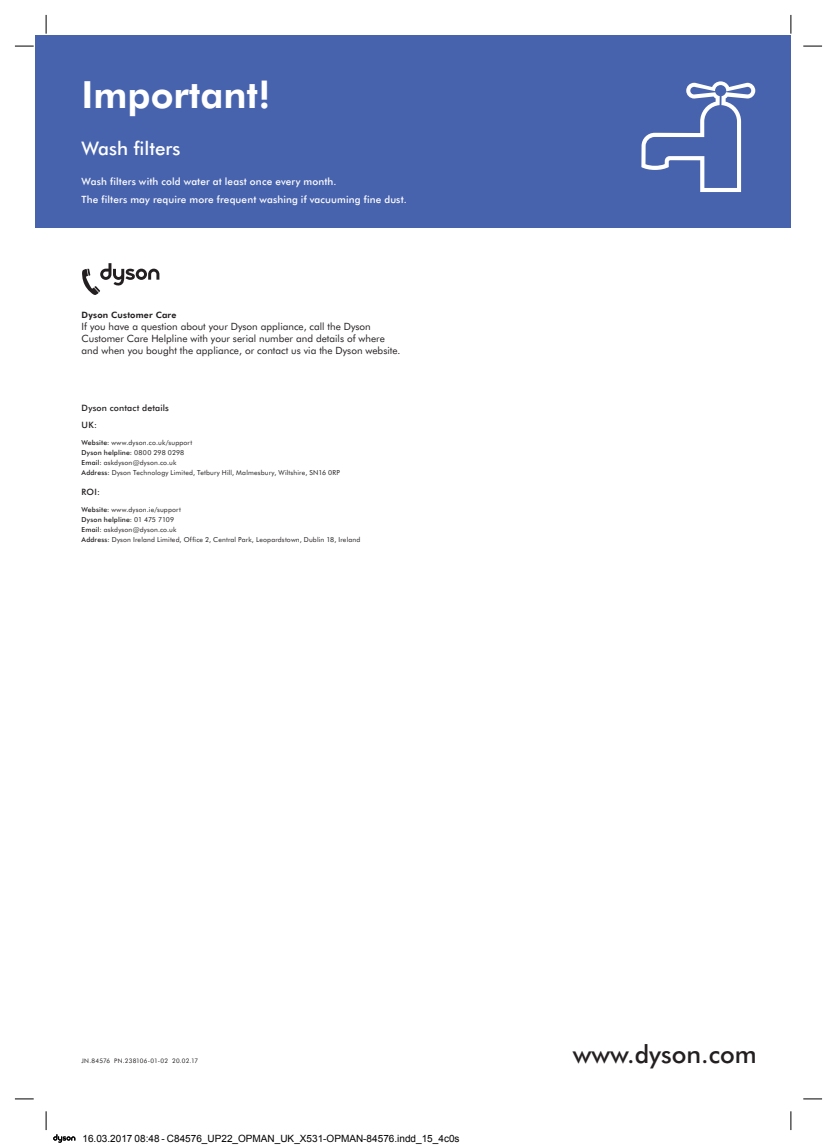
<style>
.page{position:relative;width:837px;height:1145px;background:#fff}
.page>*{position:absolute;margin:0;border:0;box-sizing:border-box;transform-origin:0 0}
.t1{font:800 37.5px "Futura BT";color:#fff}
.t2{font:500 25px "Futura BT";color:#231f20}
.t3{font:500 18.75px "Futura BT";color:#fff}
.t4{font:10px/12px "Futura BT";color:#231f20}
.t5{font:500 10px "Futura BT";letter-spacing:.015em;color:#fff}
.t6{font:10px "Arial";color:#000}
.t7{font:500 8.75px/17.1px "Futura BT";letter-spacing:.02em;color:#231f20}
.t8{font:800 8.75px "Futura BT";letter-spacing:.02em;color:#231f20}
.t9{font:6.88px/10px "Futura BT";letter-spacing:.025em;color:#231f20}
.t10{font:6.25px "Futura BT";letter-spacing:.03em;color:#231f20}
.s1{font-weight:500}
</style>
<div class="page">
<svg style="left:82px;top:263px;width:77px;height:32px"></svg>
<div style="left:35px;top:35px;width:755px;height:193px;background:#4863ae"></div>
<svg style="left:641px;top:81px;width:114px;height:111px"></svg>
<svg style="left:15px;top:45px;width:19px;height:2px"></svg>
<svg style="left:803px;top:45px;width:18px;height:2px"></svg>
<svg style="left:15px;top:1098px;width:19px;height:1px"></svg>
<svg style="left:803px;top:1098px;width:18px;height:1px"></svg>
<svg style="left:45px;top:15px;width:2px;height:19px"></svg>
<svg style="left:45px;top:1111px;width:2px;height:19px"></svg>
<svg style="left:790px;top:15px;width:1px;height:19px"></svg>
<svg style="left:790px;top:1111px;width:1px;height:19px"></svg>
<svg style="left:53px;top:1134px;width:22px;height:8px"></svg>
<h1 class="t1" style="left:81px;top:70px;width:191px">Important!</h1>
<h3 class="t3" style="left:81px;top:136px;width:100px">Wash filters</h3>
<h3 class="t5" style="left:82px;top:175px;width:256px">Wash filters with cold water at least once every month.</h3>
<h3 class="t5" style="left:81px;top:193px;width:326px">The filters may require more frequent washing if vacuuming fine dust.</h3>
<p class="t8" style="left:81px;top:309px;width:96px">Dyson Customer Care</p>
<h3 class="t4" style="left:81px;top:320px;width:320px">If you have a question about your Dyson appliance, call the Dyson<br>Customer Care Helpline with your serial number and details of where and when you bought the appliance, or contact us via the Dyson website.</h3>
<p class="t7" style="left:81px;top:399px;width:89px">Dyson contact details<br>UK:</p>
<p class="t9" style="left:81px;top:438px;width:260px"><span class="s1">Website:</span> www.dyson.co.uk/support<br><span class="s1">Dyson helpline:</span> 0800 298 0298<br><span class="s1">Email:</span> askdyson@dyson.co.uk<br><span class="s1">Address:</span> Dyson Technology Limited, Tetbury Hill, Malmesbury, Wiltshire, SN16 0RP</p>
<p class="t7" style="left:81px;top:483px;width:20px">ROI:</p>
<p class="t9" style="left:81px;top:505px;width:280px"><span class="s1">Website:</span> www.dyson.ie/support<br><span class="s1">Dyson helpline:</span> 01 475 7109<br><span class="s1">Email:</span> askdyson@dyson.co.uk<br><span class="s1">Address:</span> Dyson Ireland Limited, Office 2, Central Park, Leopardstown, Dublin 18, Ireland</p>
<p class="t10" style="left:81px;top:1057px;width:118px">JN.84576 PN.238106-01-02 20.02.17</p>
<h3 class="t6" style="left:82px;top:1132px;width:378px">16.03.2017 08:48 - C84576_UP22_OPMAN_UK_X531-OPMAN-84576.indd_15_4c0s</h3>
<h2 class="t2" style="left:572px;top:1038px;width:185px">www.dyson.com</h2>
</div>
